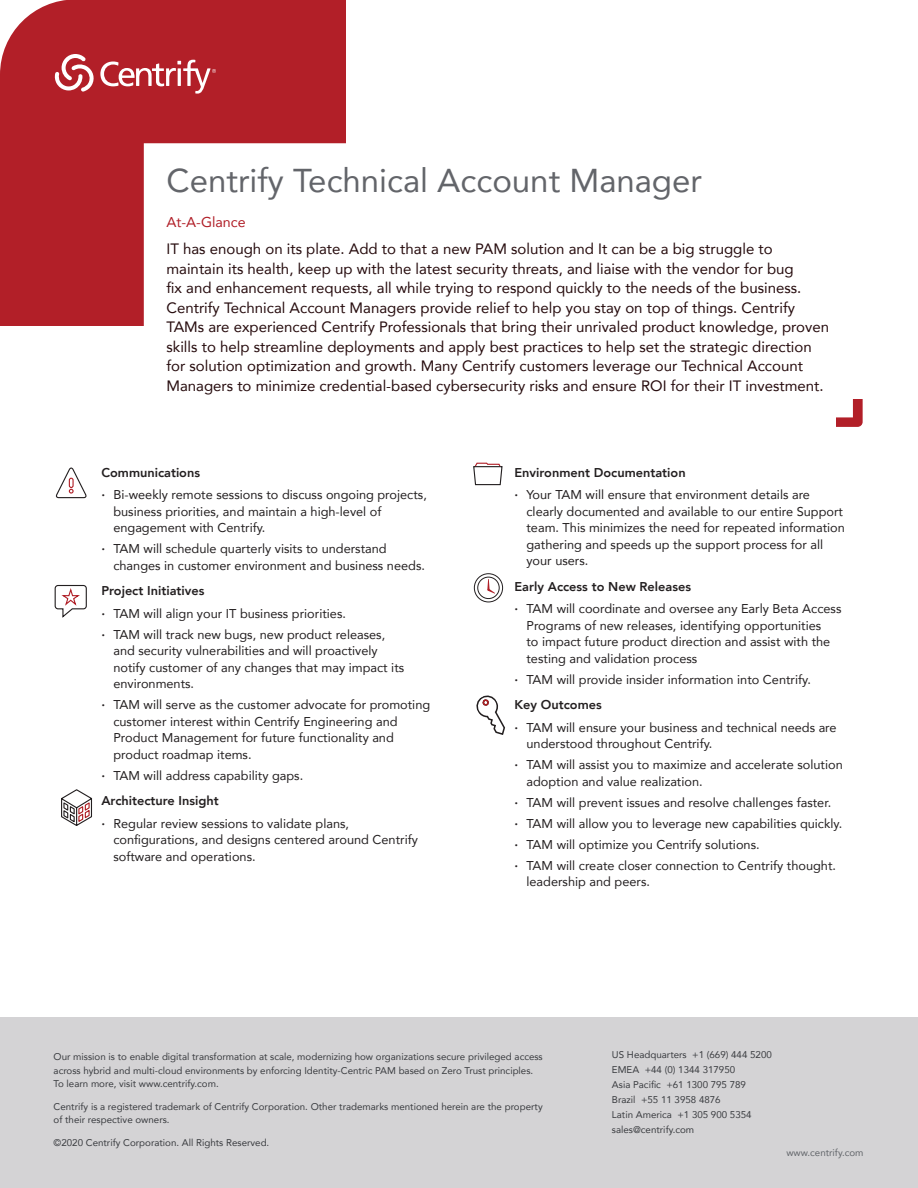
<style>
.page{position:relative;width:918px;height:1188px;background:#fff}
.page>*{position:absolute;margin:0;border:0;box-sizing:border-box;transform-origin:0 0}
.t1{font:33px "Avenir";color:#63656a}
.t2{font:15px/19.5px "Avenir";color:#260b0d}
.t3{font:14.25px "Avenir";color:#b01e27}
.t4{font:12.75px/16.5px "Avenir";color:#231f20}
.t5{font:10.5px "Avenir";color:#6c6d70}
.t6{font:9.75px/15px "Avenir";color:#393b3f}
.t7{font:9.75px "Avenir";color:#62656a}
.s1{font-weight:800}
</style>
<div class="page">
<svg style="left:0;top:0;width:345px;height:326px;fill:#b21f28"></svg>
<svg style="left:836px;top:400px;width:27px;height:27px"></svg>
<div style="left:474px;top:573px;width:29px;height:29px;border:1px solid #231f20;border-radius:50%"></div>
<svg style="left:487px;top:579px;width:8px;height:15px"></svg>
<div style="left:477px;top:577px;width:23px;height:22px;border:1px solid #231f20;border-radius:50%"></div>
<svg style="left:54px;top:584px;width:33px;height:34px"></svg>
<svg style="left:56px;top:467px;width:31px;height:32px"></svg>
<div style="left:69px;top:478px;width:5px;height:10px;border:1px solid #b01f27;border-radius:2px"></div>
<svg style="left:61px;top:789px;width:31px;height:37px"></svg>
<svg style="left:473px;top:462px;width:30px;height:24px"></svg>
<div style="left:0;top:1017px;width:918px;height:171px;background:#d4d3d5"></div>
<svg style="left:55px;top:54px;width:161px;height:40px"></svg>
<svg style="left:476px;top:695px;width:29px;height:40px"></svg>
<h1 class="t1" style="left:166px;top:154px;width:537px">Centrify Technical Account Manager</h1>
<p class="t3" style="left:166px;top:211px;width:81px">At-A-Glance</p>
<p class="t2" style="left:166px;top:239px;width:664px">IT has enough on its plate. Add to that a new PAM solution and It can be a big struggle to maintain its health, keep up with the latest security threats, and liaise with the vendor for bug<br>fix and enhancement requests, all while trying to respond quickly to the needs of the business.<br>Centrify Technical Account Managers provide relief to help you stay on top of things. Centrify TAMs are experienced Centrify Professionals that bring their unrivaled product knowledge, proven skills to help streamline deployments and apply best practices to help set the strategic direction for solution optimization and growth. Many Centrify customers leverage our Technical Account Managers to minimize credential-based cybersecurity risks and ensure ROI for their IT investment.</p>
<p class="t4" style="left:101px;top:461px;width:327px;line-height:22.5px"><span class="s1">Communications<br>∙</span> Bi-weekly remote sessions to discuss ongoing projects,</p>
<p class="t4" style="left:113px;top:503px;width:270px">business priorities, and maintain a high-level of engagement with Centrify.</p>
<p class="t4" style="left:113px;top:540px;width:313px;text-indent:-12px"><span class="s1">∙</span> TAM will schedule quarterly visits to understand changes in customer environment and business needs.</p>
<p class="t4" style="left:101px;top:579px;width:246px;line-height:22.5px"><span class="s1">Project Initiatives<br>∙</span> TAM will align your IT business priorities.</p>
<p class="t4" style="left:113px;top:626px;width:292px;text-indent:-12px"><span class="s1">∙</span> TAM will track new bugs, new product releases, and security vulnerabilities and will proactively notify customer of any changes that may impact its environments.</p>
<p class="t4" style="left:113px;top:696px;width:318px;text-indent:-12px"><span class="s1">∙</span> TAM will serve as the customer advocate for promoting customer interest within Centrify Engineering and Product Management for future functionality and product roadmap items.</p>
<p class="t4" style="left:101px;top:762px;width:203px;line-height:25.5px"><span class="s1">∙</span> TAM will address capability gaps.<br><span class="s1">Architecture Insight</span></p>
<p class="t4" style="left:113px;top:815px;width:306px;text-indent:-12px"><span class="s1">∙</span> Regular review sessions to validate plans, configurations, and designs centered around Centrify software and operations.</p>
<p class="t4" style="left:514px;top:461px;width:297px;line-height:22.5px"><span class="s1">Environment Documentation<br>∙</span> Your TAM will ensure that environment details are</p>
<p class="t4" style="left:526px;top:503px;width:320px">clearly documented and available to our entire Support team. This minimizes the need for repeated information gathering and speeds up the support process for all your users.</p>
<p class="t4" style="left:514px;top:575px;width:328px;line-height:22.5px"><span class="s1">Early Access to New Releases<br>∙</span> TAM will coordinate and oversee any Early Beta Access</p>
<p class="t4" style="left:526px;top:617px;width:305px">Programs of new releases, identifying opportunities to impact future product direction and assist with the testing and validation process</p>
<p class="t4" style="left:514px;top:666px;width:298px;line-height:25.5px"><span class="s1">∙</span> TAM will provide insider information into Centrify.<br><span class="s1">Key Outcomes</span></p>
<p class="t4" style="left:526px;top:719px;width:312px;text-indent:-12px"><span class="s1">∙</span> TAM will ensure your business and technical needs are understood throughout Centrify.</p>
<p class="t4" style="left:526px;top:756px;width:318px;text-indent:-12px"><span class="s1">∙</span> TAM will assist you to maximize and accelerate solution adoption and value realization.</p>
<p class="t4" style="left:514px;top:791px;width:329px;line-height:21px"><span class="s1">∙</span> TAM will prevent issues and resolve challenges faster.<br><span class="s1">∙</span> TAM will allow you to leverage new capabilities quickly. <span class="s1">∙</span> TAM will optimize you Centrify solutions.<br><span class="s1">∙</span> TAM will create closer connection to Centrify thought.</p>
<p class="t4" style="left:526px;top:873px;width:125px">leadership and peers.</p>
<p class="t6" style="left:54px;top:1050px;width:491px;line-height:13.5px">Our mission is to enable digital transformation at scale, modernizing how organizations secure privileged access across hybrid and multi-cloud environments by enforcing Identity-Centric PAM based on Zero Trust principles.<br>To learn more, visit www.centrify.com.</p>
<p class="t6" style="left:54px;top:1099px;width:491px;line-height:13.5px">Centrify is a registered trademark of Centrify Corporation. Other trademarks mentioned herein are the property of their respective owners.</p>
<p class="t6" style="left:54px;top:1135px;width:217px">©2020 Centrify Corporation. All Rights Reserved.</p>
<p class="t5" style="left:54px;top:1132px;width:234px">©2019 Centrify Corporation. All Rights Reserved.</p>
<p class="t6" style="left:612px;top:1047px;width:161px">US Headquarters +1 (669) 444 5200<br>EMEA +44 (0) 1344 317950<br>Asia Pacific +61 1300 795 789<br>Brazil +55 11 3958 4876<br>Latin America +1 305 900 5354 sales@centrify.com</p>
<p class="t7" style="left:786px;top:1145px;width:79px">www.centrify.com</p>
</div>
